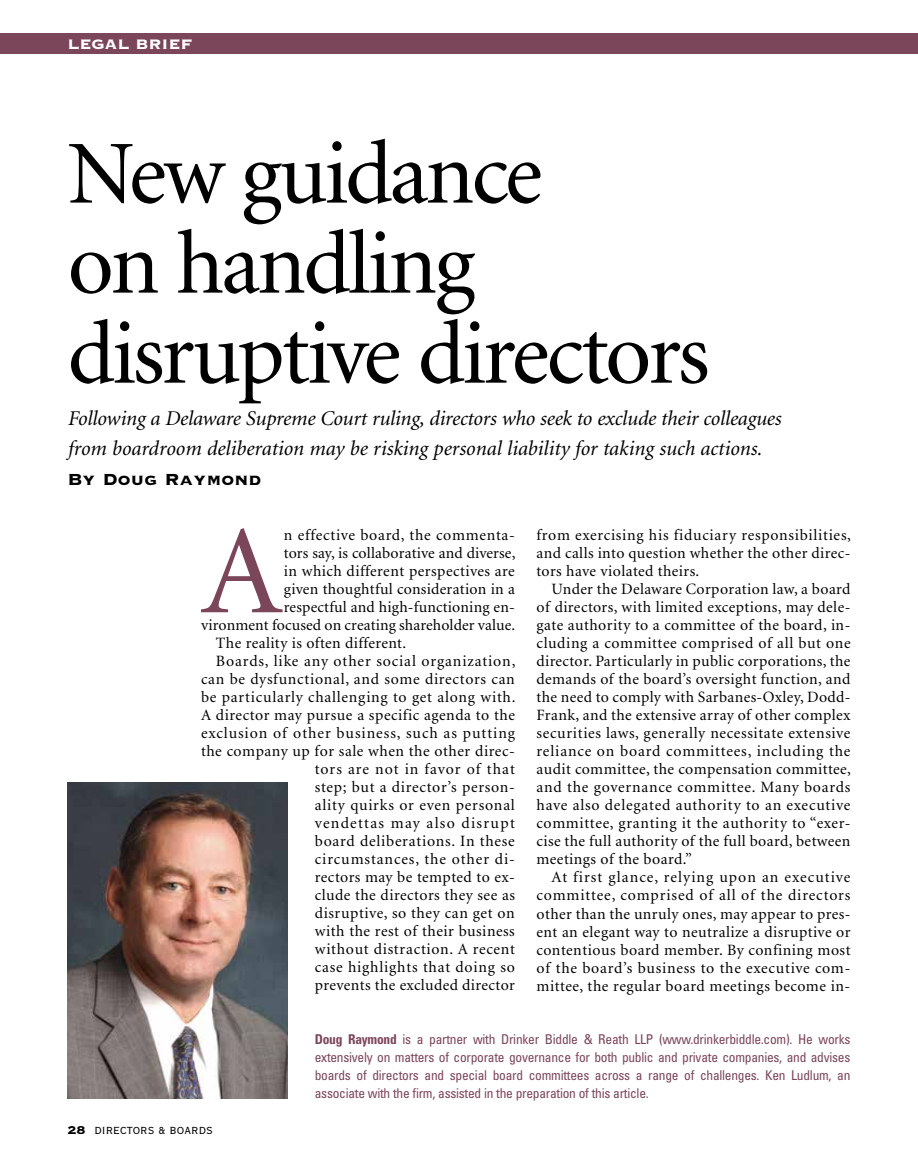
<style>
.page{position:relative;width:918px;height:1175px;background:#fff}
.page>*{position:absolute;margin:0;border:0;box-sizing:border-box;transform-origin:0 0}
.t1{font:126.45px "Minion";color:#7b455a}
.t2{font:90px/90px "Minion";letter-spacing:-.035em;color:#000}
.t3{font:italic 21px/30px "Minion";letter-spacing:-.005em;color:#000}
.t4{font:21px "Copperplate Thirty Three BC";color:#000}
.t5{font:18px "Copperplate Thirty Three BC";color:#fff}
.t6{font:15.75px/18px "Minion";letter-spacing:.035em;color:#000;text-align:justify}
.t7{font:15.75px "Minion";letter-spacing:.01em;color:#000}
.t8{font:15.75px "Minion";letter-spacing:.055em;color:#000}
.t9{font:15.75px "Minion";letter-spacing:.005em;color:#000}
.t10{font:15.75px "Minion";letter-spacing:.06em;color:#000}
.t11{font:15.75px "Minion";letter-spacing:.015em;color:#000}
.t12{font:15.75px "Minion";letter-spacing:.065em;color:#000}
.t13{font:15.75px "Minion";letter-spacing:.08em;color:#000}
.t14{font:condensed 13.5px/18px "Univers";letter-spacing:-.02em;color:#7b455a;text-align:justify}
.t15{font:13.5px "Copperplate Twenty Nine BC";color:#000}
.s1{font-family:"Copperplate Thirty Three BC";font-size:15px}
.s2{font-weight:700}
</style>
<div class="page">
<div style="left:0;top:33px;width:918px;height:21px;background:#7b455a"></div>
<img style="left:68px;top:783px;width:220px;height:315px">
<p class="t5" style="left:68px;top:35px;width:127px">LEGAL BRIEF</p>
<h2 class="t2" style="left:68px;top:132px;width:644px">New guidance<br>on handling disruptive directors</h2>
<h3 class="t3" style="left:68px;top:404px;width:715px">Following a Delaware Supreme Court ruling, directors who seek to exclude their colleagues from boardroom deliberation may be risking personal liability for taking such actions.</h3>
<h3 class="t4" style="left:68px;top:468px;width:195px">By Doug Raymond</h3>
<h1 class="t1" style="left:201px;top:509px;width:83px">A</h1>
<p class="t6" style="left:284px;top:527px;width:233px">n effective board, the commenta-</p>
<p class="t7" style="left:284px;top:545px;width:233px">tors say, is collaborative and diverse,</p>
<p class="t6" style="left:284px;top:563px;width:233px">in which different perspectives are</p>
<p class="t11" style="left:284px;top:581px;width:233px">given thoughtful consideration in a</p>
<p class="t7" style="left:284px;top:599px;width:233px">respectful and high-functioning en-</p>
<p class="t9" style="left:201px;top:617px;width:316px">vironment focused on creating shareholder value.</p>
<p class="t6" style="left:216px;top:635px;width:192px">The reality is often different.</p>
<p class="t8" style="left:216px;top:653px;width:301px">Boards, like any other social organization,</p>
<p class="t6" style="left:201px;top:671px;width:315px">can be dysfunctional, and some directors can</p>
<p class="t6" style="left:201px;top:689px;width:316px">be particularly challenging to get along with.</p>
<p class="t6" style="left:201px;top:707px;width:315px">A director may pursue a specific agenda to the</p>
<p class="t10" style="left:201px;top:725px;width:316px">exclusion of other business, such as putting</p>
<p class="t6" style="left:201px;top:743px;width:315px">the company up for sale when the other direc-</p>
<p class="t12" style="left:315px;top:761px;width:202px">tors are not in favor of that</p>
<p class="t6" style="left:315px;top:779px;width:202px">step; but a director’s person-</p>
<p class="t6" style="left:315px;top:797px;width:202px">ality quirks or even personal</p>
<p class="t13" style="left:315px;top:815px;width:202px">vendettas may also disrupt</p>
<p class="t6" style="left:315px;top:833px;width:202px">board deliberations. In these</p>
<p class="t8" style="left:315px;top:851px;width:202px">circumstances, the other di-</p>
<p class="t6" style="left:315px;top:869px;width:202px">rectors may be tempted to ex-</p>
<p class="t6" style="left:315px;top:887px;width:202px">clude the directors they see as</p>
<p class="t6" style="left:315px;top:905px;width:202px">disruptive, so they can get on</p>
<p class="t6" style="left:315px;top:923px;width:202px">with the rest of their business</p>
<p class="t6" style="left:315px;top:941px;width:202px">without distraction. A recent</p>
<p class="t6" style="left:315px;top:959px;width:202px">case highlights that doing so</p>
<p class="t6" style="left:315px;top:977px;width:202px">prevents the excluded director</p>
<p class="t6" style="left:537px;top:527px;width:316px">from exercising his fiduciary responsibilities, and calls into question whether the other direc&shy;tors have violated theirs.</p>
<p class="t6" style="left:537px;top:581px;width:316px;text-indent:15px">Under the Delaware Corporation law, a board of directors, with limited exceptions, may dele&shy;gate authority to a committee of the board, in&shy;cluding a committee comprised of all but one director. Particularly in public corporations, the demands of the board’s oversight function, and the need to comply with Sarbanes-Oxley, Dodd-Frank, and the extensive array of other complex securities laws, generally necessitate extensive reliance on board committees, including the audit committee, the compensation committee, and the governance committee. Many boards have also delegated authority to an executive committee, granting it the authority to “exer&shy;cise the full authority of the full board, between meetings of the board.”</p>
<p class="t6" style="left:537px;top:869px;width:316px;text-indent:15px">At first glance, relying upon an executive committee, comprised of all of the directors other than the unruly ones, may appear to pres&shy;ent an elegant way to neutralize a disruptive or contentious board member. By confining most of the board’s business to the executive com&shy;mittee, the regular board meetings become in-</p>
<p class="t15" style="left:68px;top:1124px;width:147px"><span class="s1">28</span> DIRECTORS &amp; BOARDS</p>
<p class="t14" style="left:315px;top:1030px;width:537px"><span class="s2">Doug Raymond</span> is a partner with Drinker Biddle &amp; Reath LLP (www.drinkerbiddle.com). He works extensively on matters of corporate governance for both public and private companies, and advises boards of directors and special board committees across a range of challenges. Ken Ludlum, an associate with the firm, assisted in the preparation of this article.</p>
</div>
